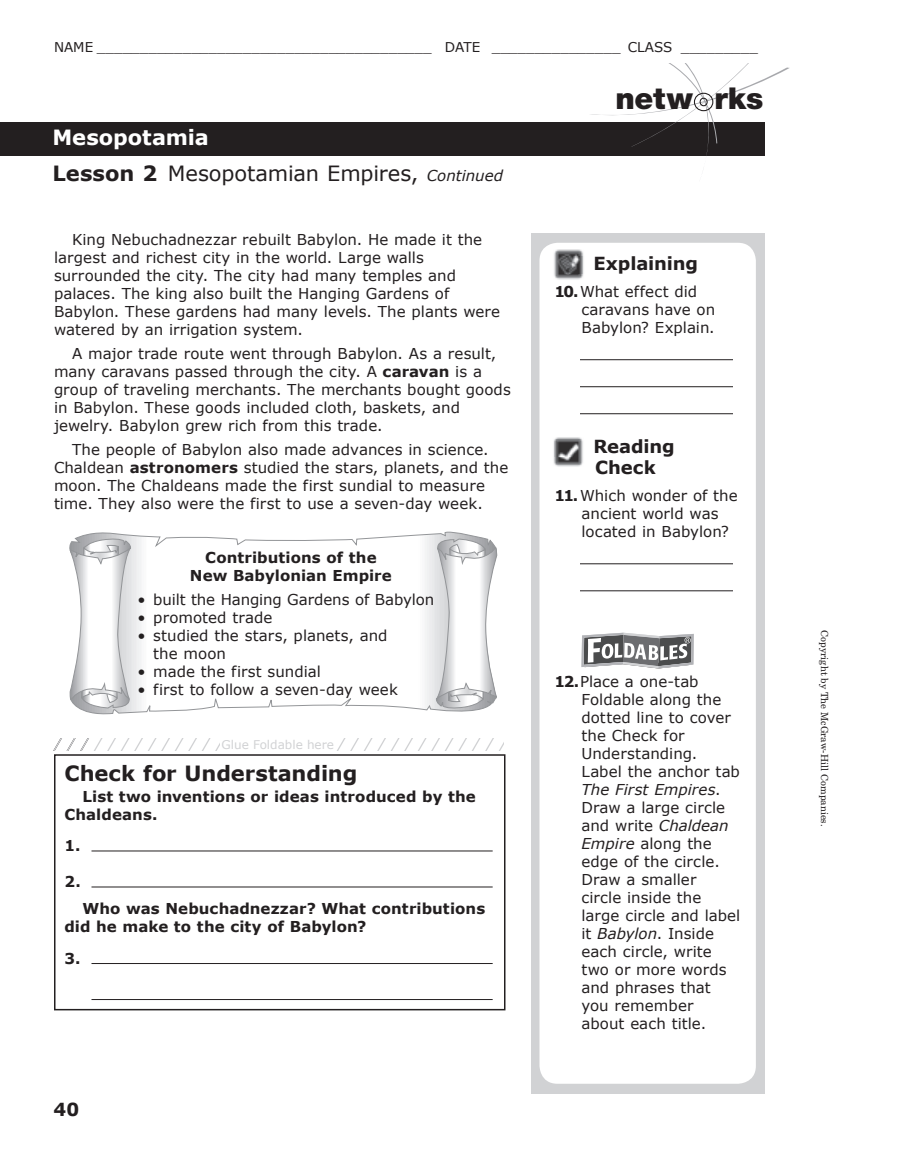
<style>
.page{position:relative;width:918px;height:1175px;background:#fff}
.page>*{position:absolute;margin:0;border:0;box-sizing:border-box;transform-origin:0 0}
.t1{font:900 30.15px "Helvetica Neue LT Std";color:#231f20}
.t2{font:21px "Verdana";letter-spacing:-.01em;color:#231f20}
.t3{font:700 21px "Verdana";letter-spacing:-.005em;color:#231f20}
.t4{font:700 21px "Verdana";letter-spacing:-.005em;color:#fff}
.t5{font:700 18px/21px "Verdana";letter-spacing:-.005em;color:#231f20}
.t6{font:15px/18px "Verdana";color:#231f20}
.t7{font:700 15px/18px "Verdana";letter-spacing:.005em;color:#231f20}
.t8{font:13.5px "Verdana";color:#231f20}
.t9{font:12px "Verdana";color:#d1d2d4}
.t10{font:9.75px "New Century Schlbk LT Std";color:#231f20}
.s1{font-weight:700}
.s2{font-style:italic;font-size:15px}
.s3{font-style:italic}
</style>
<div class="page">
<div style="left:0;top:122px;width:765px;height:33px;background:#231f20"></div>
<svg style="left:589px;top:63px;width:200px;height:93px"></svg>
<div style="left:531px;top:234px;width:234px;height:860px;background:#d1d2d4"></div>
<div style="left:540px;top:243px;width:216px;height:840px;background:#fff;border-radius:18px"></div>
<hr style="left:580px;top:359px;width:153px;height:1px;background:#231f20">
<hr style="left:580px;top:386px;width:153px;height:1px;background:#231f20">
<hr style="left:580px;top:413px;width:153px;height:1px;background:#231f20">
<hr style="left:580px;top:563px;width:153px;height:1px;background:#231f20">
<hr style="left:580px;top:590px;width:153px;height:1px;background:#231f20">
<svg style="left:581px;top:632px;width:113px;height:37px"></svg>
<img style="left:554px;top:249px;width:30px;height:31px">
<img style="left:559px;top:256px;width:25px;height:18px">
<img style="left:553px;top:437px;width:30px;height:30px">
<img style="left:555px;top:439px;width:28px;height:18px">
<svg style="left:53px;top:531px;width:451px;height:220px"></svg>
<hr style="left:92px;top:850px;width:401px;height:1px;background:#231f20">
<hr style="left:92px;top:886px;width:401px;height:1px;background:#231f20">
<hr style="left:92px;top:963px;width:401px;height:1px;background:#231f20">
<hr style="left:92px;top:999px;width:401px;height:1px;background:#231f20">
<div style="left:54px;top:754px;width:452px;height:256px;border:2px solid #231f20"></div>
<p class="t8" style="left:54px;top:39px;width:706px">NAME _______________________________________ DATE _______________ CLASS _________</p>
<p class="t1" style="left:615px;top:88px;width:150px">netw rks</p>
<p class="t4" style="left:52px;top:123px;width:158px">Mesopotamia</p>
<p class="t2" style="left:52px;top:159px;width:452px"><span class="s1">Lesson 2</span> Mesopotamian Empires, <span class="s2">Continued</span></p>
<p class="t6" style="left:54px;top:230px;width:448px;text-indent:18px">King Nebuchadnezzar rebuilt Babylon. He made it the largest and richest city in the world. Large walls surrounded the city. The city had many temples and palaces. The king also built the Hanging Gardens of Babylon. These gardens had many levels. The plants were watered by an irrigation system.</p>
<p class="t6" style="left:54px;top:344px;width:458px;text-indent:18px">A major trade route went through Babylon. As a result, many caravans passed through the city. A <span class="s1">caravan</span> is a group of traveling merchants. The merchants bought goods in Babylon. These goods included cloth, baskets, and jewelry. Babylon grew rich from this trade.</p>
<p class="t6" style="left:54px;top:440px;width:456px;text-indent:18px">The people of Babylon also made advances in science.<br>Chaldean <span class="s1">astronomers</span> studied the stars, planets, and the moon. The Chaldeans made the first sundial to measure time. They also were the first to use a seven-day week.</p>
<p class="t7" style="left:190px;top:548px;width:203px;text-align:center">Contributions of the<br>New Babylonian Empire</p>
<p class="t6" style="left:138px;top:590px;width:298px">• built the Hanging Gardens of Babylon</p>
<p class="t6" style="left:138px;top:608px;width:136px">• promoted trade</p>
<p class="t6" style="left:153px;top:626px;width:236px;text-indent:-16px">• studied the stars, planets, and the moon</p>
<p class="t6" style="left:138px;top:662px;width:185px">• made the first sundial</p>
<p class="t6" style="left:138px;top:680px;width:262px">• first to follow a seven-day week</p>
<p class="t9" style="left:222px;top:737px;width:114px">Glue Foldable here</p>
<p class="t3" style="left:64px;top:759px;width:294px">Check for Understanding</p>
<p class="t7" style="left:64px;top:787px;width:413px;text-indent:18px">List two inventions or ideas introduced by the<br>Chaldeans.</p>
<p class="t7" style="left:64px;top:836px;width:18px">1.</p>
<p class="t7" style="left:64px;top:872px;width:18px">2.</p>
<p class="t7" style="left:64px;top:899px;width:422px;text-indent:18px">Who was Nebuchadnezzar? What contributions did he make to the city of Babylon?</p>
<p class="t7" style="left:64px;top:949px;width:18px">3.</p>
<p class="t5" style="left:54px;top:1098px;width:27px">40</p>
<p class="t5" style="left:594px;top:252px;width:106px">Explaining</p>
<p class="t6" style="left:582px;top:282px;width:135px;text-indent:-27px"><span class="s1">10.</span> What effect did caravans have on<br>Babylon? Explain.</p>
<p class="t5" style="left:594px;top:435px;width:83px">Reading<br>Check</p>
<p class="t6" style="left:582px;top:486px;width:158px;text-indent:-27px"><span class="s1">11.</span> Which wonder of the ancient world was located in Babylon?</p>
<p class="t6" style="left:582px;top:672px;width:160px;text-indent:-27px"><span class="s1">12.</span> Place a one-tab<br>Foldable along the dotted line to cover the Check for<br>Understanding.<br>Label the anchor tab<br><span class="s3">The First Empires</span>.<br>Draw a large circle and write <span class="s3">Chaldean<br>Empire</span> along the edge of the circle.<br>Draw a smaller<br>circle inside the large circle and label it <span class="s3">Babylon</span>. Inside each circle, write two or more words and phrases that you remember<br>about each title.</p>
<p class="t10" style="left:828px;top:630px;width:198px;rotate:90deg">Copyright by The McGraw-Hill Companies.</p>
</div>
